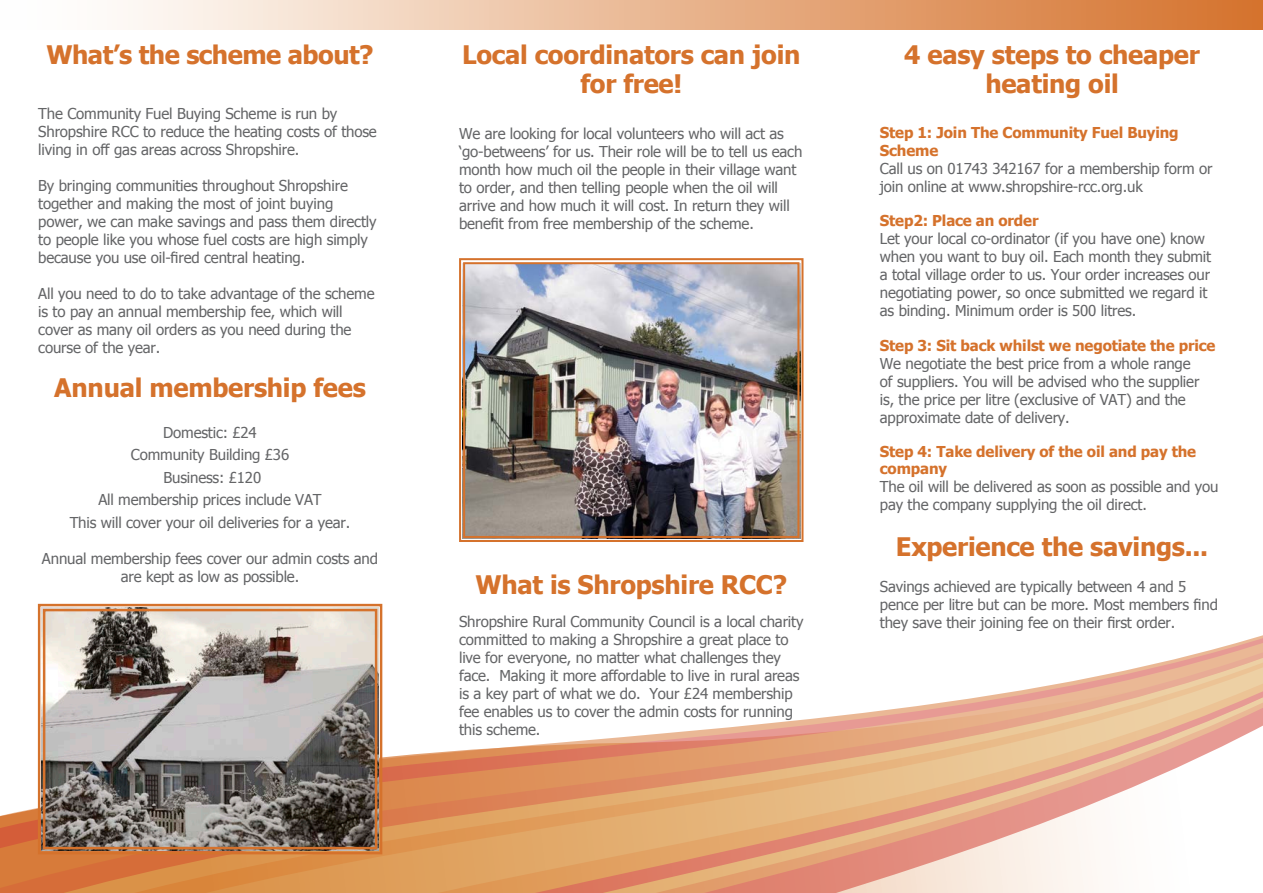
<style>
.page{position:relative;width:1263px;height:893px;background:#fff}
.page>*{position:absolute;margin:0;border:0;box-sizing:border-box;transform-origin:0 0}
.t1{font:700 25.5px/28.5px "Tahoma";letter-spacing:-.01em;color:#d5722c;text-align:center}
.t2{font:15px/18px "Tahoma";letter-spacing:-.01em;color:#646567}
.t3{font:700 15px/18px "Tahoma";letter-spacing:-.01em;color:#d5722c}
</style>
<div class="page">
<div style="left:0;top:0;width:1263px;height:30px;background:linear-gradient(to right,#fff,#d4712a)"></div>
<svg style="left:0;top:635px;width:1263px;height:258px"></svg>
<svg style="left:37px;top:603px;width:347px;height:253px;background:#9a9089"></svg>
<div style="left:43px;top:609px;width:334px;height:240px;border:2px solid #d5722c"></div>
<img style="left:459px;top:258px;width:345px;height:284px">
<div style="left:463px;top:262px;width:336px;height:276px;border:2px solid #d5722c"></div>
<h1 class="t1" style="left:46px;top:39px;width:329px">What’s the scheme about?</h1>
<p class="t2" style="left:38px;top:104px;width:340px">The Community Fuel Buying Scheme is run by<br>Shropshire RCC to reduce the heating costs of those living in off gas areas across Shropshire.</p>
<p class="t2" style="left:38px;top:176px;width:340px">By bringing communities throughout Shropshire together and making the most of joint buying power, we can make savings and pass them directly to people like you whose fuel costs are high simply because you use oil-fired central heating.</p>
<p class="t2" style="left:38px;top:284px;width:338px">All you need to do to take advantage of the scheme is to pay an annual membership fee, which will cover as many oil orders as you need during the course of the year.</p>
<h1 class="t1" style="left:54px;top:372px;width:313px">Annual membership fees</h1>
<p class="t2" style="left:70px;top:421px;width:282px;line-height:22.5px;text-align:center">Domestic: £24<br>Community Building £36<br>Business: £120<br>All membership prices include VAT<br>This will cover your oil deliveries for a year.</p>
<p class="t2" style="left:42px;top:549px;width:338px;text-align:center">Annual membership fees cover our admin costs and are kept as low as possible.</p>
<h1 class="t1" style="left:462px;top:39px;width:340px">Local coordinators can join for free!</h1>
<p class="t2" style="left:459px;top:124px;width:345px">We are looking for local volunteers who will act as ‘go-betweens’ for us. Their role will be to tell us each month how much oil the people in their village want to order, and then telling people when the oil will arrive and how much it will cost. In return they will benefit from free membership of the scheme.</p>
<h1 class="t1" style="left:475px;top:568px;width:313px">What is Shropshire RCC?</h1>
<p class="t2" style="left:459px;top:612px;width:346px">Shropshire Rural Community Council is a local charity committed to making a Shropshire a great place to live for everyone, no matter what challenges they face. Making it more affordable to live in rural areas is a key part of what we do. Your £24 membership fee enables us to cover the admin costs for running this scheme.</p>
<h1 class="t1" style="left:904px;top:39px;width:297px">4 easy steps to cheaper heating oil</h1>
<p class="t3" style="left:880px;top:122px;width:300px">Step 1: Join The Community Fuel Buying<br>Scheme</p>
<p class="t2" style="left:880px;top:159px;width:334px">Call us on 01743 342167 for a membership form or join online at www.shropshire-rcc.org.uk</p>
<p class="t3" style="left:880px;top:211px;width:160px">Step2: Place an order</p>
<p class="t2" style="left:880px;top:229px;width:333px">Let your local co-ordinator (if you have one) know when you want to buy oil. Each month they submit a total village order to us. Your order increases our negotiating power, so once submitted we regard it as binding. Minimum order is 500 litres.</p>
<p class="t3" style="left:880px;top:335px;width:337px">Step 3: Sit back whilst we negotiate the price</p>
<p class="t2" style="left:880px;top:354px;width:321px">We negotiate the best price from a whole range of suppliers. You will be advised who the supplier is, the price per litre (exclusive of VAT) and the approximate date of delivery.</p>
<p class="t3" style="left:880px;top:443px;width:318px;line-height:16.5px">Step 4: Take delivery of the oil and pay the company</p>
<p class="t2" style="left:880px;top:477px;width:340px">The oil will be delivered as soon as possible and you pay the company supplying the oil direct.</p>
<h1 class="t1" style="left:896px;top:531px;width:314px">Experience the savings...</h1>
<p class="t2" style="left:880px;top:577px;width:340px">Savings achieved are typically between 4 and 5 pence per litre but can be more. Most members find they save their joining fee on their first order.</p>
</div>
